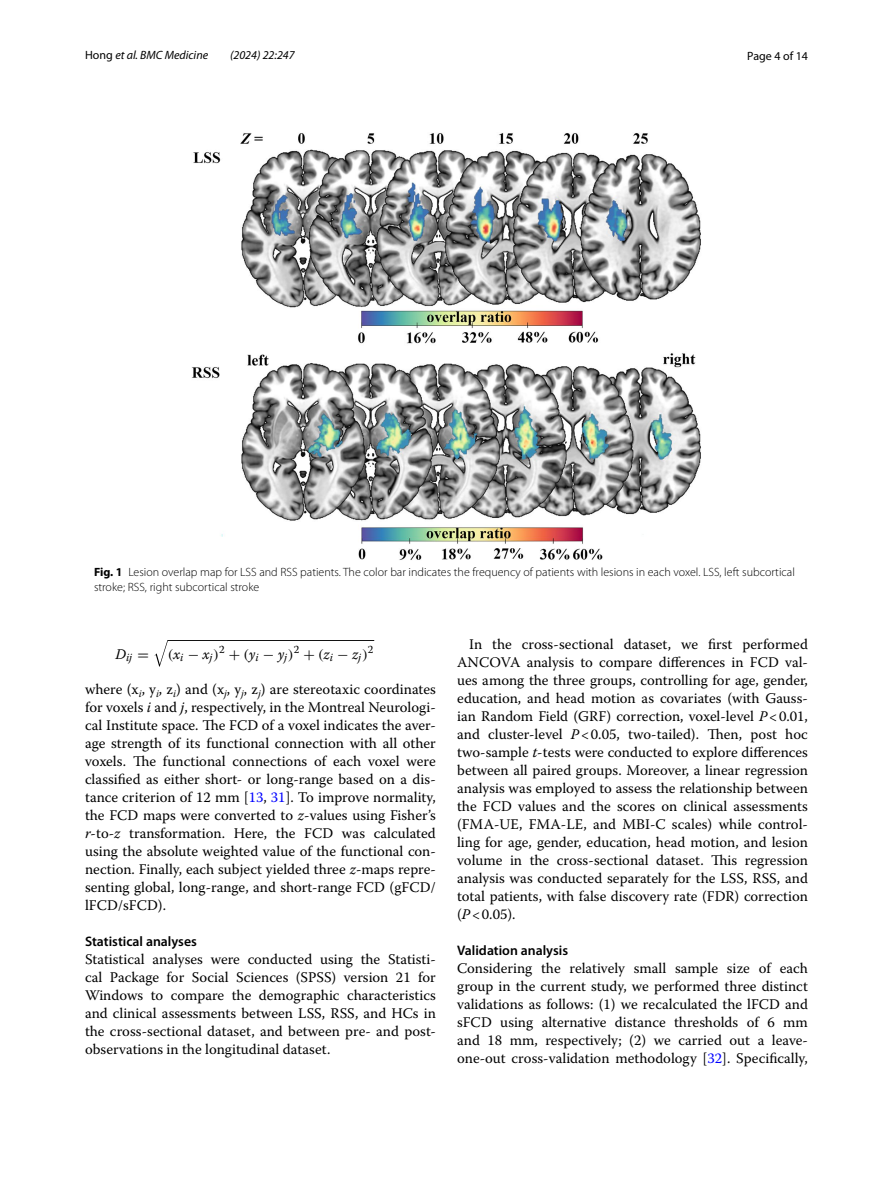
<style>
.page{position:relative;width:893px;height:1187px;background:#fff}
.page>*{position:absolute;margin:0;border:0;box-sizing:border-box;transform-origin:0 0}
.t1{font:14.7px/18px "Warnock Pro";color:#000;text-align:justify}
.t2{font:14.7px "MTMI";color:#000}
.t3{font:600 13.8px "Myriad Pro";color:#000}
.t4{font:300 12px/15px "Myriad Pro";color:#000}
.t5{font:italic 12px "Myriad Pro";color:#000}
.t6{font:12px "Myriad Pro";color:#000}
.t7{font:11.25px "Warnock Pro It 2";color:#000}
.s1{font-style:normal}
.s2{font-weight:700}
.s3{font-family:"Warnock Pro It 2"}
.s4{font-family:"MTSYN"}
.s5{font-style:italic}
.s6{color:#00f}
</style>
<div class="page">
<svg style="left:155px;top:640px;width:13px;height:26px"></svg>
<hr style="left:168px;top:640px;width:206px;height:1px;background:#000">
<img style="left:191px;top:133px;width:510px;height:427px">
<p class="t5" style="left:85px;top:48px;width:125px"><span class="s1">Hong</span> et al. BMC Medicine</p>
<p class="t5" style="left:230px;top:48px;width:66px">(2024) 22:247</p>
<p class="t6" style="left:747px;top:48px;width:62px">Page 4 of 14</p>
<p class="t4" style="left:94px;top:564px;width:702px"><span class="s2">Fig. 1</span> Lesion overlap map for LSS and RSS patients. The color bar indicates the frequency of patients with lesions in each voxel. LSS, left subcortical stroke; RSS, right subcortical stroke</p>
<p class="t7" style="left:115px;top:653px;width:35px"><sup>D</sup>ij <sup>=</sup></p>
<p class="t2" style="left:168px;top:649px;width:207px">(<span class="s3">x</span><sub>i</sub> <span class="s4">−</span> <span class="s3">x</span><sub>j</sub>)<sup>2</sup> <span class="s4">+</span> (<span class="s3">y</span><sub>i</sub> <span class="s4">−</span> <span class="s3">y</span><sub>j</sub>)<sup>2</sup> <span class="s4">+</span> (<span class="s3">z</span><sub>i</sub> <span class="s4">−</span> <span class="s3">z</span><sub>j</sub>)<sup>2</sup></p>
<p class="t1" style="left:457px;top:635px;width:352px;text-indent:12px">In the cross-sectional dataset, we first performed ANCOVA analysis to compare differences in FCD val&shy;ues among the three groups, controlling for age, gender, education, and head motion as covariates (with Gauss&shy;ian Random Field (GRF) correction, voxel-level <span class="s5">P</span>&lt;0.01, and cluster-level <span class="s5">P</span>&lt;0.05, two-tailed). Then, post hoc two-sample <span class="s5">t</span>-tests were conducted to explore differences between all paired groups. Moreover, a linear regression analysis was employed to assess the relationship between the FCD values and the scores on clinical assessments (FMA-UE, FMA-LE, and MBI-C scales) while control&shy;ling for age, gender, education, head motion, and lesion volume in the cross-sectional dataset. This regression analysis was conducted separately for the LSS, RSS, and total patients, with false discovery rate (FDR) correction (<span class="s5">P</span>&lt;0.05).</p>
<p class="t3" style="left:457px;top:941px;width:112px">Validation analysis</p>
<p class="t1" style="left:457px;top:959px;width:352px">Considering the relatively small sample size of each group in the current study, we performed three distinct validations as follows: (1) we recalculated the lFCD and sFCD using alternative distance thresholds of 6 mm and 18 mm, respectively; (2) we carried out a leave&shy;one-out cross-validation methodology [<span class="s6">32</span>]. Specifically,</p>
<p class="t1" style="left:85px;top:679px;width:352px">where (x<sub>i</sub>, y<sub>i</sub>, z<sub>i</sub>) and (x<sub>j</sub>, y<sub>j</sub>, z<sub>j</sub>) are stereotaxic coordinates for voxels <span class="s5">i</span> and <span class="s5">j</span>, respectively, in the Montreal Neurologi&shy;cal Institute space. The FCD of a voxel indicates the aver&shy;age strength of its functional connection with all other voxels. The functional connections of each voxel were classified as either short- or long-range based on a dis&shy;tance criterion of 12 mm [<span class="s6">13</span>, <span class="s6">31</span>]. To improve normality, the FCD maps were converted to <span class="s5">z</span>-values using Fisher’s <span class="s5">r</span>-to-<span class="s5">z</span> transformation. Here, the FCD was calculated using the absolute weighted value of the functional con&shy;nection. Finally, each subject yielded three <span class="s5">z</span>-maps repre&shy;senting global, long-range, and short-range FCD (gFCD/ lFCD/sFCD).</p>
<p class="t3" style="left:85px;top:932px;width:113px">Statistical analyses</p>
<p class="t1" style="left:85px;top:949px;width:352px">Statistical analyses were conducted using the Statisti&shy;cal Package for Social Sciences (SPSS) version 21 for Windows to compare the demographic characteristics and clinical assessments between LSS, RSS, and HCs in the cross-sectional dataset, and between pre- and post&shy;observations in the longitudinal dataset.</p>
</div>
